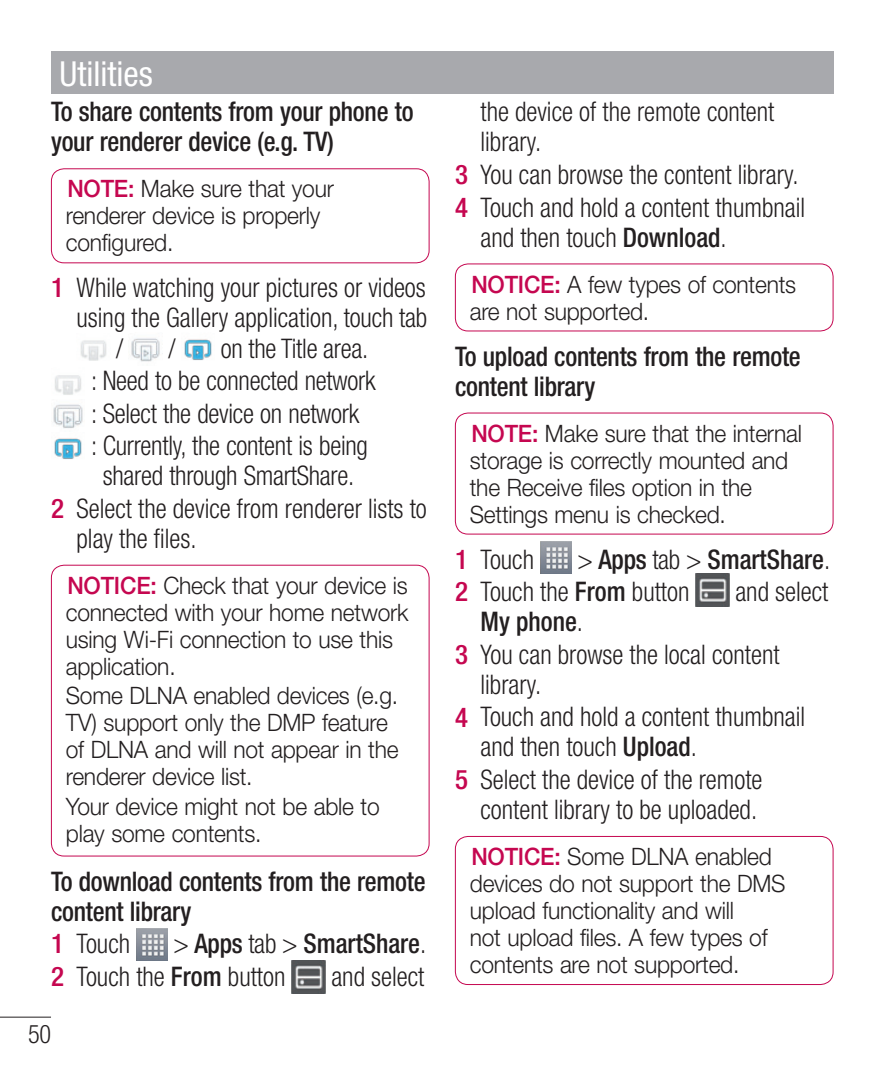
<style>
.page{position:relative;width:893px;height:1072px;background:#fff}
.page>*{position:absolute;margin:0;border:0;box-sizing:border-box;transform-origin:0 0}
.t1{font:condensed 34.5px "Helvetica Neue LT Pro";color:#fff}
.t2{font:300 condensed 27px/32.7px "Helvetica Neue LT Pro";color:#231f20;scale:.95 1}
.t3{font:500 condensed 27px/30px "Helvetica Neue LT Pro";letter-spacing:-.01em;color:#231f20;scale:.95 1}
.t4{font:500 condensed 27px/32.7px "Helvetica Neue LT Pro";color:#c50750}
.t5{font:300 condensed 25.5px "Helvetica Neue LT Pro";color:#231f20;scale:.95 1}
.t6{font:300 24px/27px "Helvetica Neue LT Pro";letter-spacing:-.01em;color:#231f20;scale:.95 1}
.s1{font-weight:500;color:#c50750}
.s2{font-weight:500}
</style>
<div class="page">
<hr style="left:0;top:1016px;width:51px;height:1px;background:#231f20">
<div style="left:51px;top:168px;width:378px;height:95px;border:1px solid #c50750;border-radius:13px"></div>
<img style="left:80px;top:340px;width:27px;height:21px">
<img style="left:131px;top:338px;width:32px;height:24px">
<img style="left:184px;top:339px;width:28px;height:21px">
<img style="left:55px;top:375px;width:26px;height:20px">
<img style="left:53px;top:404px;width:30px;height:55px">
<div style="left:51px;top:565px;width:378px;height:291px;border:1px solid #c50750;border-radius:13px"></div>
<img style="left:136px;top:928px;width:32px;height:32px">
<img style="left:292px;top:960px;width:33px;height:33px">
<div style="left:455px;top:263px;width:378px;height:68px;border:1px solid #c50750;border-radius:13px"></div>
<div style="left:455px;top:412px;width:378px;height:122px;border:1px solid #c50750;border-radius:13px"></div>
<img style="left:540px;top:541px;width:32px;height:32px">
<img style="left:695px;top:573px;width:34px;height:33px">
<div style="left:455px;top:836px;width:378px;height:148px;border:1px solid #c50750;border-radius:13px"></div>
<div style="left:51px;top:51px;width:782px;height:43px;background:#a8a9ad"></div>
<p class="t1" style="left:60px;top:61px;width:95px">Utilities</p>
<p class="t3" style="left:51px;top:99px;width:383px">To share contents from your phone to your renderer device (e.g. TV)</p>
<p class="t6" style="left:66px;top:178px;width:284px"><span class="s1">NOTE:</span> Make sure that your renderer device is properly configured.</p>
<p class="t2" style="left:77px;top:274px;width:369px">While watching your pictures or videos</p>
<p class="t2" style="left:77px;top:304px;width:371px">using the Gallery application, touch tab</p>
<p class="t2" style="left:116px;top:334px;width:9px">/</p>
<p class="t2" style="left:168px;top:334px;width:9px">/</p>
<p class="t4" style="left:51px;top:274px;width:14px">1</p>
<p class="t2" style="left:91px;top:334px;width:301px;text-indent:130px">on the Title area. : Need to be connected network : Select the device on network<br>: Currently, the content is being</p>
<p class="t2" style="left:77px;top:462px;width:370px;text-indent:26px">shared through SmartShare.<br>Select the device from renderer lists to</p>
<p class="t2" style="left:77px;top:524px;width:128px">play the files.</p>
<p class="t6" style="left:66px;top:574px;width:362px"><span class="s1">NOTICE:</span> Check that your device is connected with your home network using Wi-Fi connection to use this application.</p>
<p class="t6" style="left:66px;top:684px;width:352px">Some DLNA enabled devices (e.g.<br>TV) support only the DMP feature of DLNA and will not appear in the renderer device list.</p>
<p class="t6" style="left:66px;top:795px;width:332px">Your device might not be able to play some contents.</p>
<p class="t3" style="left:51px;top:868px;width:396px">To download contents from the remote content library</p>
<p class="t2" style="left:77px;top:930px;width:58px">Touch</p>
<p class="t4" style="left:51px;top:494px;width:14px">2</p>
<p class="t2" style="left:77px;top:930px;width:370px;text-indent:97px">&gt; <span class="s2">Apps</span> tab &gt; <span class="s2">SmartShare</span>.<br>Touch the <span class="s2">From</span> button</p>
<p class="t4" style="left:51px;top:930px;width:14px">1<br>2</p>
<p class="t2" style="left:331px;top:962px;width:99px">and select</p>
<p class="t5" style="left:28px;top:1025px;width:26px">50</p>
<p class="t2" style="left:480px;top:99px;width:311px;line-height:30px">the device of the remote content library.</p>
<p class="t2" style="left:480px;top:161px;width:343px">You can browse the content library.<br>Touch and hold a content thumbnail</p>
<p class="t2" style="left:480px;top:223px;width:261px">and then touch <span class="s2">Download</span>.</p>
<p class="t6" style="left:470px;top:273px;width:345px"><span class="s1">NOTICE:</span> A few types of contents are not supported.</p>
<p class="t3" style="left:455px;top:344px;width:365px">To upload contents from the remote content library</p>
<p class="t6" style="left:470px;top:422px;width:351px"><span class="s1">NOTE:</span> Make sure that the internal storage is correctly mounted and the Receive files option in the<br>Settings menu is checked.</p>
<p class="t2" style="left:480px;top:545px;width:58px">Touch</p>
<p class="t4" style="left:455px;top:161px;width:14px">3<br>4</p>
<p class="t2" style="left:480px;top:545px;width:370px;text-indent:97px">&gt; <span class="s2">Apps</span> tab &gt; <span class="s2">SmartShare</span>.<br>Touch the <span class="s2">From</span> button</p>
<p class="t4" style="left:455px;top:545px;width:14px">1<br>2</p>
<p class="t2" style="left:735px;top:578px;width:99px">and select</p>
<p class="t2" style="left:480px;top:608px;width:316px"><span class="s2">My phone</span>.<br>You can browse the local content</p>
<p class="t2" style="left:480px;top:670px;width:343px">library.<br>Touch and hold a content thumbnail</p>
<p class="t2" style="left:480px;top:733px;width:298px">and then touch <span class="s2">Upload</span>.<br>Select the device of the remote</p>
<p class="t2" style="left:480px;top:795px;width:293px">content library to be uploaded.</p>
<p class="t6" style="left:470px;top:845px;width:334px"><span class="s1">NOTICE:</span> Some DLNA enabled devices do not support the DMS upload functionality and will<br>not upload files. A few types of contents are not supported.</p>
<p class="t4" style="left:455px;top:640px;width:14px">3</p>
<p class="t4" style="left:455px;top:703px;width:14px">4</p>
<p class="t4" style="left:455px;top:766px;width:14px">5</p>
</div>
